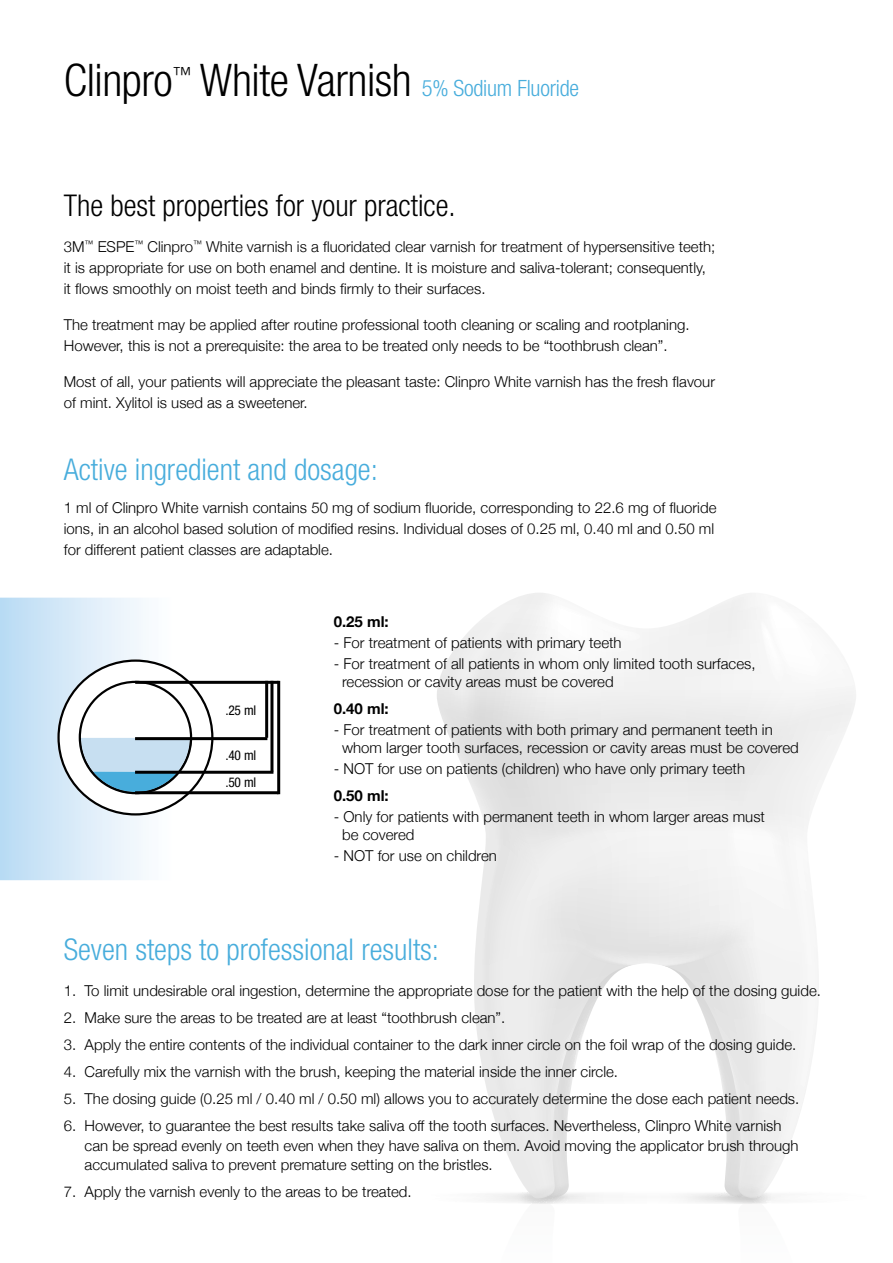
<style>
.page{position:relative;width:893px;height:1263px;background:#fff}
.page>*{position:absolute;margin:0;border:0;box-sizing:border-box;transform-origin:0 0}
.t1{font:300 condensed 45px "Helvetica Neue LT Std";letter-spacing:-.01em;color:#000}
.t2{font:300 condensed 30px "Helvetica Neue LT Std";color:#48addc}
.t3{font:300 condensed 30px "Helvetica Neue LT Std";color:#000}
.t4{font:300 condensed 22.5px "Helvetica Neue LT Std";letter-spacing:-.01em;color:#48addc}
.t5{font:300 19.5px "Helvetica Neue";color:#000}
.t6{font:300 15px/21px "Helvetica Neue";color:#000}
.t7{font:700 15px "Helvetica Neue";color:#000}
.t8{font:condensed 13.5px/26.8px "Helvetica Neue";letter-spacing:-.02em;color:#000}
.s1{font-size:45px;color:#000}
</style>
<div class="page">
<svg style="left:493px;top:1199px;width:281px;height:5px"></svg>
<svg style="left:437px;top:593px;width:419px;height:606px"></svg>
<svg style="left:761px;top:621px;width:23px;height:61px"></svg>
<svg style="left:590px;top:621px;width:50px;height:20px"></svg>
<svg style="left:0;top:598px;width:144px;height:282px;background:#d0e6f7"></svg>
<svg style="left:57px;top:659px;width:156px;height:156px"></svg>
<hr style="left:135px;top:771px;width:138px;height:3px;background:#000">
<hr style="left:135px;top:737px;width:132px;height:3px;background:#000">
<hr style="left:135px;top:791px;width:143px;height:3px;background:#000">
<hr style="left:135px;top:681px;width:144px;height:3px;background:#000">
<hr style="left:277px;top:681px;width:3px;height:113px;background:#000">
<hr style="left:270px;top:681px;width:3px;height:90px;background:#000">
<hr style="left:265px;top:681px;width:3px;height:57px;background:#000">
<h1 class="t1" style="left:64px;top:54px;width:110px">Clinpro</h1>
<h3 class="t5" style="left:172px;top:62px;width:21px">™</h3>
<h3 class="t4" style="left:200px;top:75px;width:381px"><span class="s1">White Varnish</span> 5% Sodium Fluoride</h3>
<h2 class="t3" style="left:64px;top:188px;width:393px">The best properties for your practice.</h2>
<p class="t6" style="left:64px;top:236px;width:653px">3M<sup>™</sup> ESPE<sup>™</sup> Clinpro<sup>™</sup> White varnish is a fluoridated clear varnish for treatment of hypersensitive teeth; it is appropriate for use on both enamel and dentine. It is moisture and saliva-tolerant; consequently, it flows smoothly on moist teeth and binds firmly to their surfaces.</p>
<p class="t6" style="left:64px;top:314px;width:627px">The treatment may be applied after routine professional tooth cleaning or scaling and rootplaning.<br>However, this is not a prerequisite: the area to be treated only needs to be “toothbrush clean”.</p>
<p class="t6" style="left:64px;top:371px;width:653px">Most of all, your patients will appreciate the pleasant taste: Clinpro White varnish has the fresh flavour of mint. Xylitol is used as a sweetener.</p>
<h2 class="t2" style="left:64px;top:452px;width:316px">Active ingredient and dosage:</h2>
<p class="t6" style="left:64px;top:497px;width:654px">1 ml of Clinpro White varnish contains 50 mg of sodium fluoride, corresponding to 22.6 mg of fluoride ions, in an alcohol based solution of modified resins. Individual doses of 0.25 ml, 0.40 ml and 0.50 ml for different patient classes are adaptable.</p>
<p class="t8" style="left:225px;top:697px;width:32px">.25 ml</p>
<p class="t8" style="left:225px;top:742px;width:32px">.40 ml .50 ml</p>
<p class="t7" style="left:334px;top:612px;width:56px">0.25 ml:</p>
<p class="t6" style="left:334px;top:632px;width:289px">- For treatment of patients with primary teeth</p>
<p class="t6" style="left:342px;top:654px;width:415px;line-height:18px;text-indent:-8px">- For treatment of all patients in whom only limited tooth surfaces, recession or cavity areas must be covered</p>
<p class="t7" style="left:334px;top:699px;width:56px">0.40 ml:</p>
<p class="t6" style="left:342px;top:720px;width:458px;line-height:18px;text-indent:-8px">- For treatment of patients with both primary and permanent teeth in whom larger tooth surfaces, recession or cavity areas must be covered</p>
<p class="t6" style="left:334px;top:758px;width:413px">- NOT for use on patients (children) who have only primary teeth</p>
<p class="t7" style="left:334px;top:786px;width:56px">0.50 ml:</p>
<p class="t6" style="left:342px;top:807px;width:424px;line-height:18px;text-indent:-8px">- Only for patients with permanent teeth in whom larger areas must be covered</p>
<p class="t6" style="left:334px;top:845px;width:165px">- NOT for use on children</p>
<h2 class="t2" style="left:64px;top:932px;width:377px">Seven steps to professional results:</h2>
<p class="t6" style="left:64px;top:980px;width:759px">1. To limit undesirable oral ingestion, determine the appropriate dose for the patient with the help of the dosing guide.</p>
<p class="t6" style="left:64px;top:1007px;width:443px">2. Make sure the areas to be treated are at least “toothbrush clean”.</p>
<p class="t6" style="left:64px;top:1034px;width:734px">3. Apply the entire contents of the individual container to the dark inner circle on the foil wrap of the dosing guide.</p>
<p class="t6" style="left:64px;top:1061px;width:556px">4. Carefully mix the varnish with the brush, keeping the material inside the inner circle.</p>
<p class="t6" style="left:64px;top:1088px;width:737px">5. The dosing guide (0.25 ml / 0.40 ml / 0.50 ml) allows you to accurately determine the dose each patient needs.</p>
<p class="t6" style="left:85px;top:1116px;width:715px;line-height:19.5px;text-indent:-21px">6. However, to guarantee the best results take saliva off the tooth surfaces. Nevertheless, Clinpro White varnish can be spread evenly on teeth even when they have saliva on them. Avoid moving the applicator brush through accumulated saliva to prevent premature setting on the bristles.</p>
<p class="t6" style="left:64px;top:1181px;width:349px">7. Apply the varnish evenly to the areas to be treated.</p>
</div>
